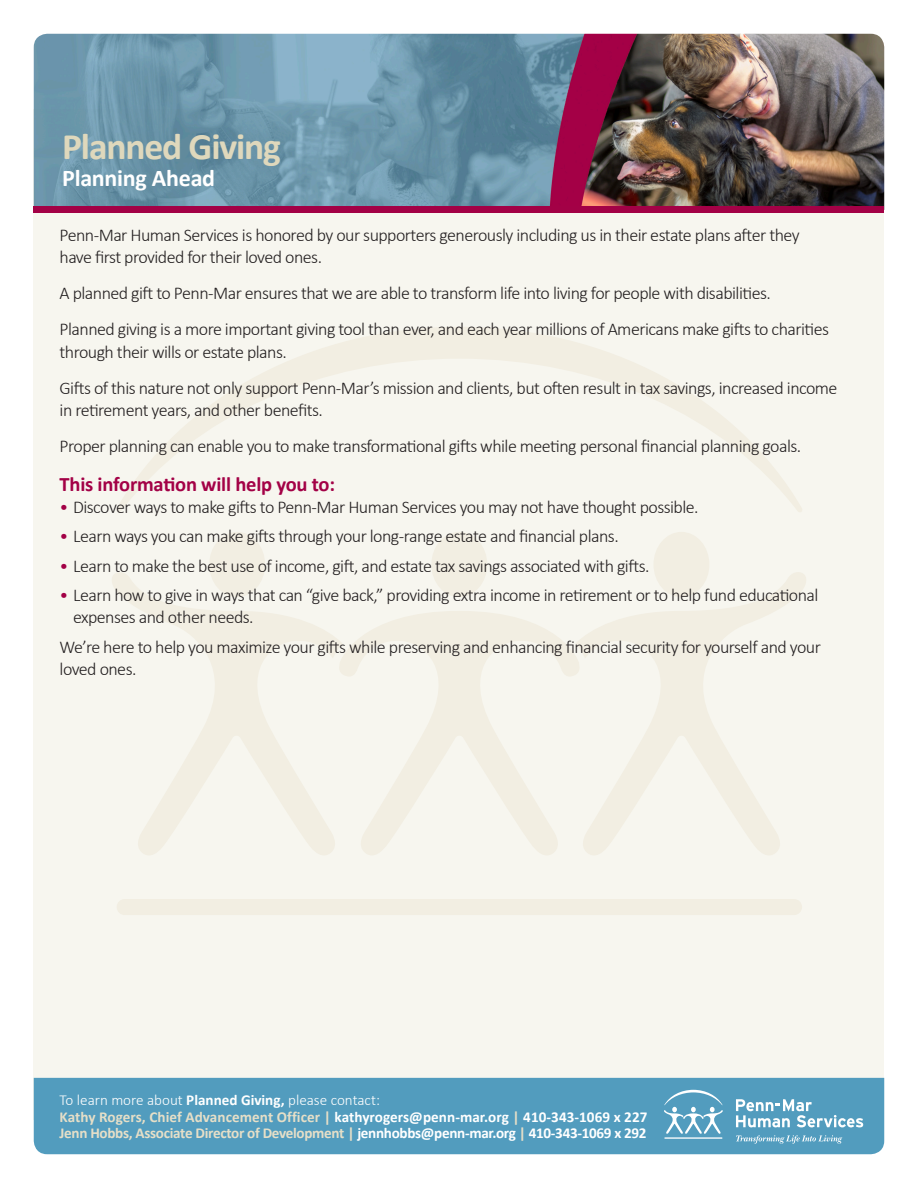
<style>
.page{position:relative;width:918px;height:1188px;background:#fff}
.page>*{position:absolute;margin:0;border:0;box-sizing:border-box;transform-origin:0 0}
.t1{font:700 37.5px "Calibri";letter-spacing:-.03em;color:#dfd8bc}
.t2{font:700 24px "Calibri";letter-spacing:-.01em;color:#fff}
.t3{font:700 20.55px "Calibri";letter-spacing:-.01em;color:#a30146}
.t4{font:300 18px/22.5px "Calibri";letter-spacing:-.03em;color:#231f20}
.t5{font:700 15.15px "Calibri";letter-spacing:-.02em;color:#e6dfc8}
.t6{font:700 15.15px "Calibri";letter-spacing:.005em;color:#fff}
.t7{font:300 15.15px "Calibri";color:#fff}
.s1{color:#a30146}
.s2{font-weight:700}
.s3{color:#e6dfc8}
.s4{color:#fff}
</style>
<div class="page">
<div style="left:34px;top:110px;width:850px;height:1010px;background:#f7f6ef"></div>
<img style="left:34px;top:34px;width:850px;height:172px">
<div style="left:34px;top:206px;width:850px;height:7px;background:#a30146"></div>
<div style="left:34px;top:1078px;width:850px;height:76px;background:#529cbe"></div>
<div style="left:117px;top:899px;width:685px;height:16px;background:#f2eee2;border-radius:8px"></div>
<svg style="left:343px;top:611px;width:232px;height:244px"></svg>
<div style="left:654px;top:532px;width:55px;height:65px;background:#f2eee2;border-radius:50%"></div>
<div style="left:209px;top:532px;width:56px;height:65px;background:#f2eee2;border-radius:50%"></div>
<div style="left:431px;top:532px;width:56px;height:65px;background:#f2eee2;border-radius:50%"></div>
<svg style="left:117px;top:327px;width:685px;height:185px"></svg>
<svg style="left:575px;top:572px;width:231px;height:283px"></svg>
<svg style="left:112px;top:572px;width:231px;height:283px"></svg>
<svg style="left:736px;top:1099px;width:127px;height:28px"></svg>
<svg style="left:736px;top:1135px;width:106px;height:9px"></svg>
<hr style="left:664px;top:1137px;width:58px;height:2px;background:#fff">
<svg style="left:664px;top:1090px;width:59px;height:44px"></svg>
<p class="t1" style="left:62px;top:122px;width:220px">Planned Giving</p>
<p class="t2" style="left:62px;top:163px;width:155px">Planning Ahead</p>
<p class="t4" style="left:60px;top:223px;width:742px">Penn-Mar Human Services is honored by our supporters generously including us in their estate plans after they have first provided for their loved ones.</p>
<p class="t4" style="left:60px;top:281px;width:713px">A planned gift to Penn-Mar ensures that we are able to transform life into living for people with disabilities.</p>
<p class="t4" style="left:60px;top:317px;width:771px">Planned giving is a more important giving tool than ever, and each year millions of Americans make gifts to charities through their wills or estate plans.</p>
<p class="t4" style="left:60px;top:376px;width:779px">Gifts of this nature not only support Penn-Mar’s mission and clients, but often result in tax savings, increased income in retirement years, and other benefits.</p>
<p class="t4" style="left:60px;top:434px;width:743px">Proper planning can enable you to make transformational gifts while meeting personal financial planning goals.</p>
<p class="t3" style="left:60px;top:471px;width:277px">This information will help you to:</p>
<p class="t4" style="left:60px;top:495px;width:641px"><span class="s1">•</span> Discover ways to make gifts to Penn-Mar Human Services you may not have thought possible.</p>
<p class="t4" style="left:60px;top:524px;width:561px"><span class="s1">•</span> Learn ways you can make gifts through your long-range estate and financial plans.</p>
<p class="t4" style="left:60px;top:553px;width:591px"><span class="s1">•</span> Learn to make the best use of income, gift, and estate tax savings associated with gifts.</p>
<p class="t4" style="left:73px;top:583px;width:747px;text-indent:-14px"><span class="s1">•</span> Learn how to give in ways that can “give back,” providing extra income in retirement or to help fund educational expenses and other needs.</p>
<p class="t4" style="left:60px;top:634px;width:763px">We’re here to help you maximize your gifts while preserving and enhancing financial security for yourself and your loved ones.</p>
<p class="t7" style="left:60px;top:1091px;width:322px">To learn more about <span class="s2">Planned Giving,</span> please contact:</p>
<p class="t6" style="left:60px;top:1107px;width:589px"><span class="s3">Kathy Rogers, Chief Advancement Officer |</span> kathyrogers@penn-mar.org <span class="s3">|</span> 410-343-1069 x 227</p>
<p class="t5" style="left:60px;top:1124px;width:589px">Jenn Hobbs, Associate Director of Development | <span class="s4">jennhobbs@penn-mar.org</span> | <span class="s4">410-343-1069 x 292</span></p>
</div>
